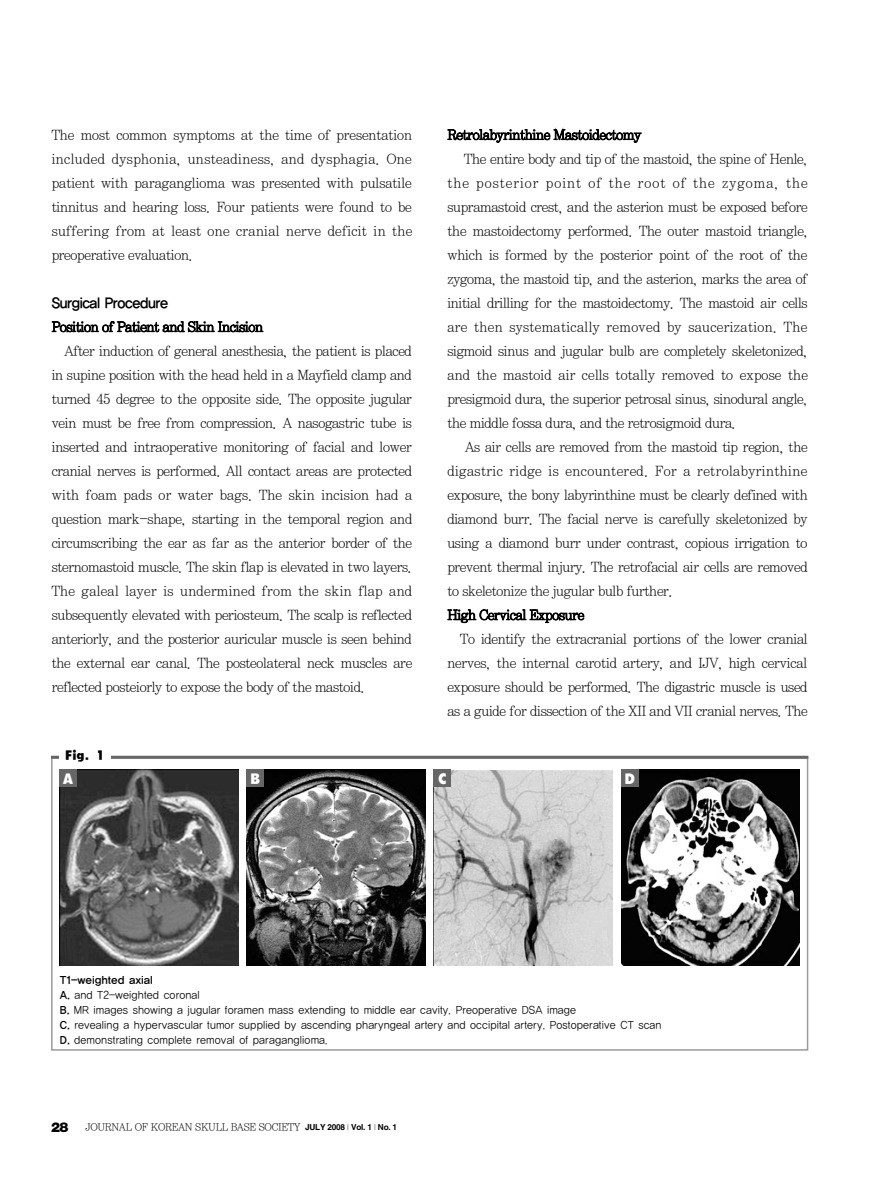
<style>
.page{position:relative;width:893px;height:1190px;background:#fff}
.page>*{position:absolute;margin:0;border:0;box-sizing:border-box;transform-origin:0 0}
.t1{font:15px "J Cbig";color:#fff}
.t2{font:14.25px/24px "Y Mj O12";letter-spacing:-.115em;color:#000;text-align:justify;scale:.95 1}
.t3{font:14.25px "Y Mj O12";letter-spacing:-.07em;color:#000;scale:.95 1}
.t4{font:14.25px "Y Mj O12";letter-spacing:-.085em;color:#000;scale:.95 1}
.t5{font:14.25px "Y Mj O12";letter-spacing:-.075em;color:#000;scale:.95 1}
.t6{font:14.25px "Y Mj O12";letter-spacing:-.08em;color:#000;scale:.95 1}
.t7{font:14.25px "Y Mj O12";letter-spacing:-.02em;color:#000;scale:.95 1}
.t8{font:14.25px "YGO14";letter-spacing:-.125em;color:#000;scale:.95 1}
.t9{font:13.5px "J Cbig";color:#000}
.t10{font:10.5px/15px "YGO12";letter-spacing:-.055em;color:#000;scale:.95 1}
.t11{font:10.5px "Y Mj O12";letter-spacing:-.095em;color:#000;scale:.95 1}
.t12{font:10.5px "YGO14";letter-spacing:-.07em;color:#000}
.s1{font-family:"YGO14"}
.s2{font-family:"Helvetica Neue";font-weight:900;font-size:13.5px}
.s3{font-family:"Helvetica";font-weight:700;font-size:8.25px}
.s4{font-family:"Helvetica";font-weight:700;font-size:8.25px;color:#9a9a9a}
</style>
<div class="page">
<div style="left:51px;top:757px;width:757px;height:293px;border:2px solid #9a9a9a"></div>
<img style="left:60px;top:770px;width:178px;height:195px">
<div style="left:60px;top:770px;width:17px;height:17px;background:#666"></div>
<img style="left:247px;top:770px;width:178px;height:195px">
<div style="left:247px;top:770px;width:17px;height:17px;background:#666"></div>
<img style="left:434px;top:770px;width:178px;height:195px">
<div style="left:434px;top:770px;width:17px;height:17px;background:#666"></div>
<img style="left:621px;top:770px;width:178px;height:195px">
<div style="left:621px;top:770px;width:17px;height:17px;background:#666"></div>
<hr style="left:51px;top:755px;width:757px;height:3px;background:#666">
<div style="left:60px;top:748px;width:51px;height:17px;background:#fff"></div>
<p class="t2" style="left:51px;top:124px;width:382px">The most common symptoms at the time of presentation included dysphonia, unsteadiness, and dysphagia. One patient with paraganglioma was presented with pulsatile tinnitus and hearing loss. Four patients were found to be suffering from at least one cranial nerve deficit in the preoperative evaluation.</p>
<p class="t8" style="left:51px;top:296px;width:125px">Surgical Procedure</p>
<p class="t2" style="left:51px;top:315px;width:225px">Position of Patient and Skin Incision</p>
<p class="t2" style="left:64px;top:340px;width:368px">After induction of general anesthesia, the patient is placed</p>
<p class="t2" style="left:51px;top:364px;width:382px">in supine position with the head held in a Mayfield clamp and</p>
<p class="t2" style="left:51px;top:388px;width:382px">turned 45 degree to the opposite side. The opposite jugular</p>
<p class="t2" style="left:51px;top:412px;width:382px">vein must be free from compression. A nasogastric tube is</p>
<p class="t2" style="left:51px;top:436px;width:382px">inserted and intraoperative monitoring of facial and lower</p>
<p class="t2" style="left:51px;top:460px;width:382px">cranial nerves is performed. All contact areas are protected</p>
<p class="t6" style="left:51px;top:488px;width:382px">with foam pads or water bags. The skin incision had a</p>
<p class="t2" style="left:51px;top:508px;width:382px">question mark-shape, starting in the temporal region and</p>
<p class="t2" style="left:51px;top:532px;width:382px">circumscribing the ear as far as the anterior border of the</p>
<p class="t2" style="left:51px;top:556px;width:382px">sternomastoid muscle. The skin flap is elevated in two layers.</p>
<p class="t5" style="left:51px;top:584px;width:382px">The galeal layer is undermined from the skin flap and</p>
<p class="t2" style="left:51px;top:604px;width:382px">subsequently elevated with periosteum. The scalp is reflected</p>
<p class="t2" style="left:51px;top:628px;width:382px">anteriorly, and the posterior auricular muscle is seen behind</p>
<p class="t2" style="left:51px;top:652px;width:382px">the external ear canal. The posteolateral neck muscles are</p>
<p class="t2" style="left:51px;top:676px;width:332px">reflected posteiorly to expose the body of the mastoid.</p>
<p class="t9" style="left:65px;top:749px;width:42px">Fig. 1</p>
<p class="t2" style="left:447px;top:123px;width:207px">Retrolabyrinthine Mastoidectomy</p>
<p class="t2" style="left:463px;top:148px;width:364px">The entire body and tip of the mastoid, the spine of Henle,</p>
<p class="t7" style="left:446px;top:176px;width:382px">the posterior point of the root of the zygoma, the</p>
<p class="t2" style="left:446px;top:196px;width:382px">supramastoid crest, and the asterion must be exposed before</p>
<p class="t2" style="left:446px;top:220px;width:382px">the mastoidectomy performed. The outer mastoid triangle,</p>
<p class="t2" style="left:446px;top:244px;width:382px">which is formed by the posterior point of the root of the</p>
<p class="t2" style="left:446px;top:268px;width:382px">zygoma, the mastoid tip, and the asterion, marks the area of</p>
<p class="t2" style="left:446px;top:292px;width:382px">initial drilling for the mastoidectomy. The mastoid air cells</p>
<p class="t3" style="left:446px;top:320px;width:382px">are then systematically removed by saucerization. The</p>
<p class="t2" style="left:446px;top:340px;width:382px">sigmoid sinus and jugular bulb are completely skeletonized,</p>
<p class="t4" style="left:446px;top:368px;width:382px">and the mastoid air cells totally removed to expose the</p>
<p class="t2" style="left:446px;top:388px;width:382px">presigmoid dura, the superior petrosal sinus, sinodural angle,</p>
<p class="t2" style="left:446px;top:412px;width:307px">the middle fossa dura, and the retrosigmoid dura.</p>
<p class="t2" style="left:464px;top:436px;width:363px">As air cells are removed from the mastoid tip region, the</p>
<p class="t3" style="left:446px;top:464px;width:382px">digastric ridge is encountered. For a retrolabyrinthine</p>
<p class="t2" style="left:446px;top:484px;width:382px">exposure, the bony labyrinthine must be clearly defined with</p>
<p class="t2" style="left:446px;top:508px;width:382px">diamond burr. The facial nerve is carefully skeletonized by</p>
<p class="t2" style="left:446px;top:532px;width:382px">using a diamond burr under contrast, copious irrigation to</p>
<p class="t2" style="left:446px;top:556px;width:382px">prevent thermal injury. The retrofacial air cells are removed</p>
<p class="t2" style="left:446px;top:580px;width:240px">to skeletonize the jugular bulb further.</p>
<p class="t2" style="left:447px;top:603px;width:147px">High Cervical Exposure</p>
<p class="t2" style="left:459px;top:628px;width:368px">To identify the extracranial portions of the lower cranial</p>
<p class="t2" style="left:446px;top:652px;width:382px">nerves, the internal carotid artery, and IJV, high cervical</p>
<p class="t2" style="left:446px;top:676px;width:382px">exposure should be performed. The digastric muscle is used</p>
<p class="t2" style="left:446px;top:700px;width:382px">as a guide for dissection of the XII and VII cranial nerves. The</p>
<p class="t1" style="left:63px;top:771px;width:12px">A</p>
<p class="t1" style="left:250px;top:771px;width:12px">B</p>
<p class="t1" style="left:438px;top:771px;width:10px">C</p>
<p class="t1" style="left:624px;top:771px;width:12px">D</p>
<p class="t12" style="left:60px;top:974px;width:95px">T1-weighted axial</p>
<p class="t10" style="left:60px;top:987px;width:635px"><span class="s1">A.</span> and T2-weighted coronal<br><span class="s1">B.</span> MR images showing a jugular foramen mass extending to middle ear cavity. Preoperative DSA image<br><span class="s1">C.</span> revealing a hypervascular tumor supplied by ascending pharyngeal artery and occipital artery. Postoperative CT scan <span class="s1">D.</span> demonstrating complete removal of paraganglioma.</p>
<p class="t11" style="left:51px;top:1122px;width:366px"><span class="s2">28</span> JOURNAL OF KOREAN SKULL BASE SOCIETY <span class="s3">JULY 2008</span> <span class="s4">|</span> <span class="s3">Vol. 1</span> <span class="s4">|</span> <span class="s3">No. 1</span></p>
</div>
